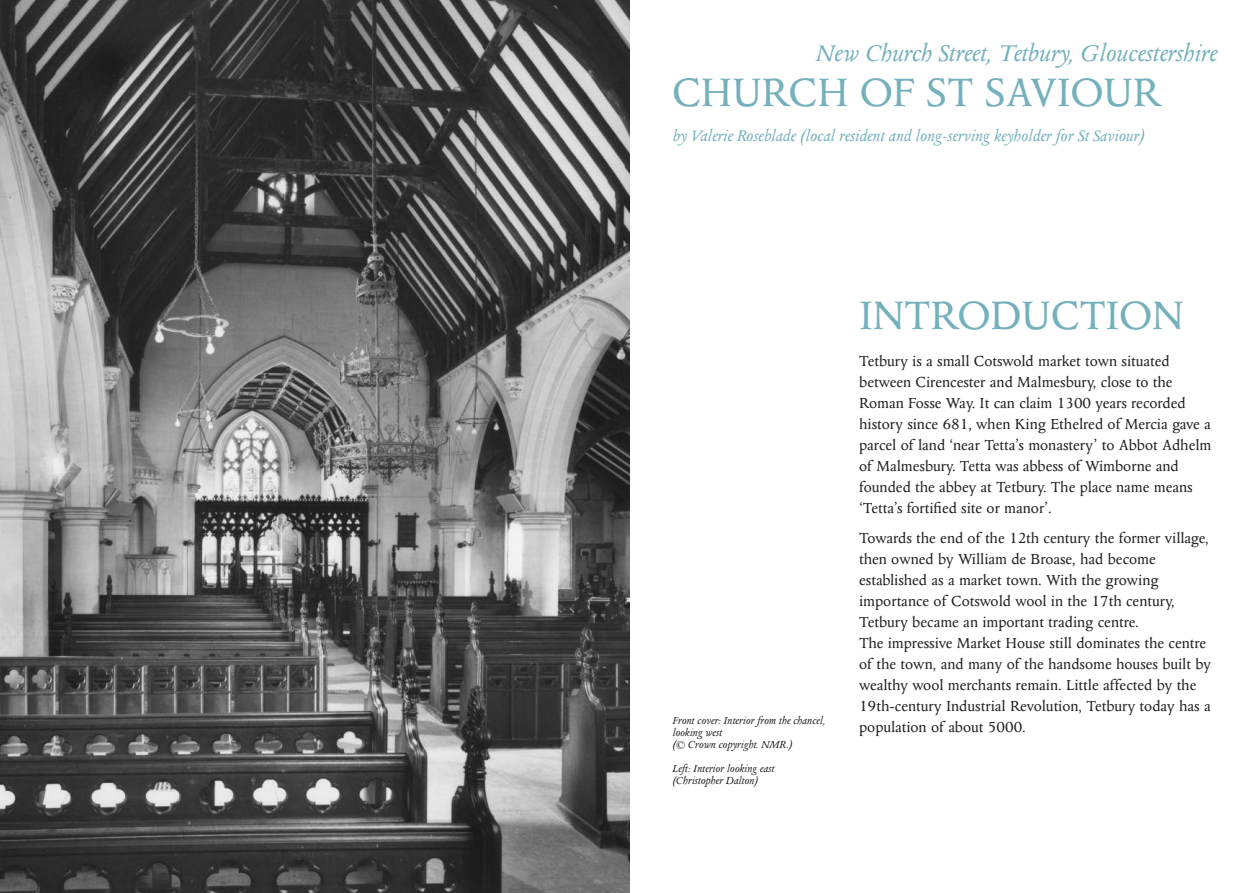
<style>
.page{position:relative;width:1259px;height:893px;background:#fff}
.page>*{position:absolute;margin:0;border:0;box-sizing:border-box;transform-origin:0 0}
.t1{font:45px "Columbus";letter-spacing:-.01em;color:#74b1bd}
.t2{font:italic 27px "Columbus";color:#74b1bd}
.t3{font:italic 18px "Columbus";color:#74b1bd}
.t4{font:16.5px/21px "Columbus";color:#231f20}
.t5{font:italic 12px/12px "Columbus";color:#231f20}
</style>
<div class="page">
<img style="left:0;top:0;width:629px;height:893px">
<h2 class="t2" style="left:815px;top:43px;width:402px">New Church Street, Tetbury, Gloucestershire</h2>
<h1 class="t1" style="left:672px;top:75px;width:491px">CHURCH OF ST SAVIOUR</h1>
<p class="t3" style="left:672px;top:128px;width:473px">by Valerie Roseblade (local resident and long-serving keyholder for St Saviour)</p>
<p class="t5" style="left:672px;top:715px;width:154px">Front cover: Interior from the chancel, looking west<br>(© Crown copyright. NMR.)</p>
<p class="t5" style="left:672px;top:763px;width:103px">Left: Interior looking east (Christopher Dalton)</p>
<h1 class="t1" style="left:859px;top:298px;width:326px">INTRODUCTION</h1>
<p class="t4" style="left:859px;top:352px;width:354px">Tetbury is a small Cotswold market town situated between Cirencester and Malmesbury, close to the Roman Fosse Way. It can claim 1300 years recorded history since 681, when King Ethelred of Mercia gave a parcel of land ‘near Tetta’s monastery’ to Abbot Adhelm of Malmesbury. Tetta was abbess of Wimborne and founded the abbey at Tetbury. The place name means ‘Tetta’s fortified site or manor’.</p>
<p class="t4" style="left:859px;top:528px;width:353px">Towards the end of the 12th century the former village, then owned by William de Broase, had become established as a market town. With the growing importance of Cotswold wool in the 17th century, Tetbury became an important trading centre.<br>The impressive Market House still dominates the centre of the town, and many of the handsome houses built by wealthy wool merchants remain. Little affected by the 19th-century Industrial Revolution, Tetbury today has a population of about 5000.</p>
</div>
